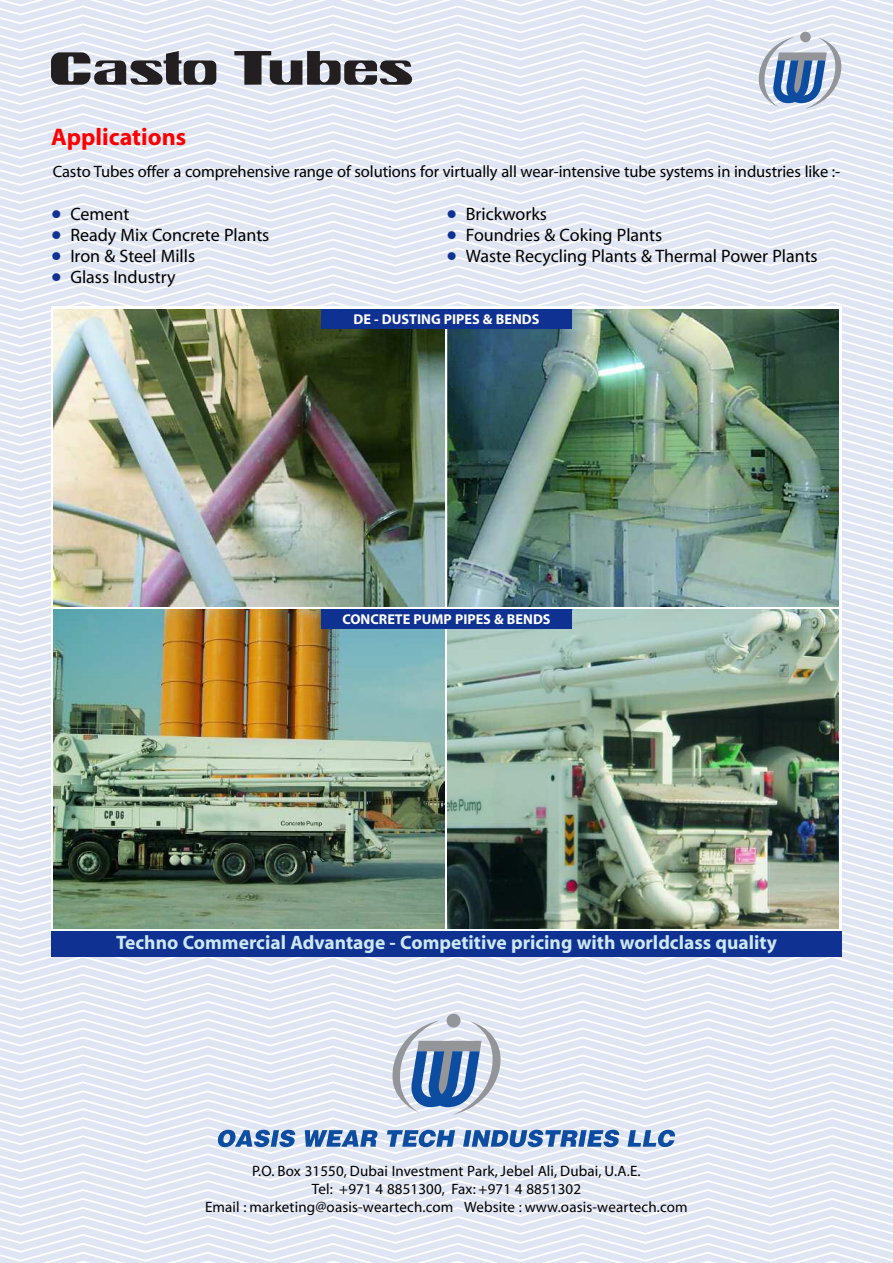
<style>
.page{position:relative;width:893px;height:1263px;background:#fff}
.page>*{position:absolute;margin:0;border:0;box-sizing:border-box;transform-origin:0 0}
.t1{font:700 24.15px "Myriad";color:#f00}
.t2{font:700 19.5px "Myriad";color:#cee8f2}
.t3{font:18px "Myriad";color:#000}
.t4{font:16.5px "Myriad";letter-spacing:-.005em;color:#000}
.t5{font:15px/18px "Myriad";letter-spacing:.01em;color:#000;text-align:center}
.t6{font:700 14.25px "Myriad";color:#fff}
.s1{font-size:37.5px;color:#0e3192}
</style>
<div class="page">
<img style="left:0;top:0;width:893px;height:1263px">
<h1 class="t1" style="left:51px;top:128px;width:137px">Applications</h1>
<p class="t4" style="left:53px;top:165px;width:789px">Casto Tubes offer a comprehensive range of solutions for virtually all wear-intensive tube systems in industries like :-</p>
<p class="t3" style="left:51px;top:207px;width:80px"><span class="s1">•</span> Cement</p>
<p class="t3" style="left:51px;top:228px;width:220px"><span class="s1">•</span> Ready Mix Concrete Plants</p>
<p class="t3" style="left:51px;top:249px;width:146px"><span class="s1">•</span> Iron &amp; Steel Mills</p>
<p class="t3" style="left:51px;top:270px;width:126px"><span class="s1">•</span> Glass Industry</p>
<p class="t3" style="left:446px;top:207px;width:102px"><span class="s1">•</span> Brickworks</p>
<p class="t3" style="left:446px;top:228px;width:217px"><span class="s1">•</span> Foundries &amp; Coking Plants</p>
<p class="t3" style="left:446px;top:249px;width:373px"><span class="s1">•</span> Waste Recycling Plants &amp; Thermal Power Plants</p>
<p class="t6" style="left:354px;top:314px;width:187px">DE - DUSTING PIPES &amp; BENDS</p>
<p class="t6" style="left:342px;top:614px;width:210px">CONCRETE PUMP PIPES &amp; BENDS</p>
<h2 class="t2" style="left:116px;top:935px;width:662px">Techno Commercial Advantage - Competitive pricing with worldclass quality</h2>
<p class="t5" style="left:205px;top:1163px;width:484px">P.O. Box 31550, Dubai Investment Park, Jebel Ali, Dubai, U.A.E.<br>Tel: +971 4 8851300, Fax: +971 4 8851302<br>Email : marketing@oasis-weartech.com Website : www.oasis-weartech.com</p>
</div>
